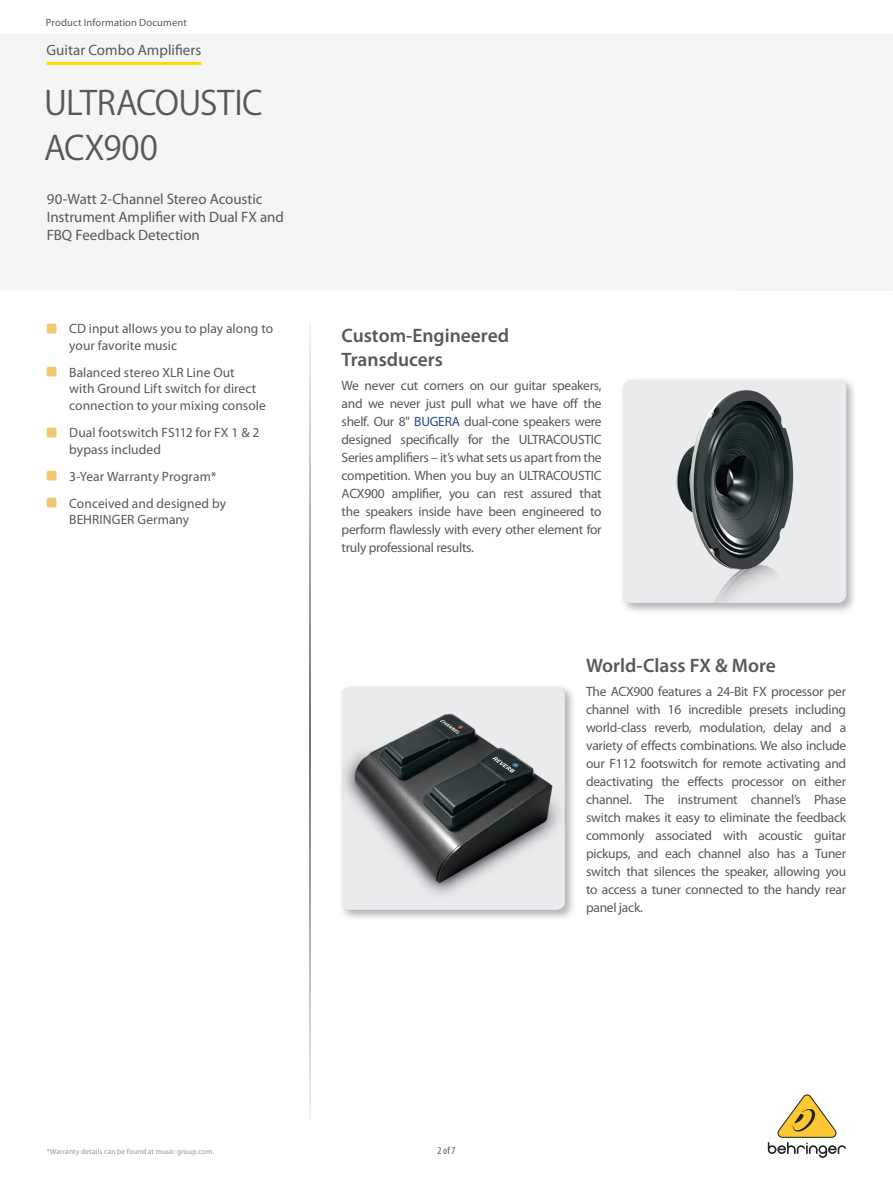
<style>
.page{position:relative;width:893px;height:1188px;background:#fff}
.page>*{position:absolute;margin:0;border:0;box-sizing:border-box;transform-origin:0 0}
.t1{font:33px/44.8px "Koz Go Pro Regular 90 pv RKSJ H";letter-spacing:-.02em;color:#57585a}
.t2{font:600 19.5px/24px "Myriad Pro";color:#57585a}
.t3{font:15px/18px "Myriad Pro";letter-spacing:-.005em;color:#57585a}
.t4{font:13.5px/18px "Myriad Pro";color:#57585a}
.t5{font:10.5px "Myriad Pro";letter-spacing:.015em;color:#57585a}
.t6{font:condensed 10.5px "Myriad Pro";color:#57585a}
.t7{font:7.5px "Myriad Pro";letter-spacing:.015em;color:#939598}
.s1{color:#2f4983}
</style>
<div class="page">
<hr style="left:47px;top:62px;width:154px;height:3px;background:#ffdc01">
<svg style="left:310px;top:323px;width:1px;height:798px"></svg>
<svg style="left:768px;top:1094px;width:78px;height:64px"></svg>
<img style="left:622px;top:378px;width:234px;height:234px">
<img style="left:623px;top:380px;width:223px;height:223px;border-radius:9px">
<img style="left:341px;top:686px;width:232px;height:233px">
<img style="left:342px;top:687px;width:223px;height:223px;border-radius:9px">
<p class="t5" style="left:46px;top:18px;width:142px">Product Information Document</p>
<p class="t3" style="left:47px;top:42px;width:156px">Guitar Combo Amplifiers</p>
<h1 class="t1" style="left:44px;top:85px;width:220px">ULTRACOUSTIC<br>ACX900</h1>
<p class="t3" style="left:47px;top:191px;width:239px">90-Watt 2-Channel Stereo Acoustic<br>Instrument Amplifier with Dual FX and<br>FBQ Feedback Detection</p>
<p class="t4" style="left:69px;top:322px;width:205px;line-height:16.5px">CD input allows you to play along to your favorite music</p>
<p class="t4" style="left:69px;top:365px;width:198px;line-height:16.5px">Balanced stereo XLR Line Out<br>with Ground Lift switch for direct connection to your mixing console</p>
<p class="t4" style="left:69px;top:425px;width:192px;line-height:16.5px">Dual footswitch FS112 for FX 1 &amp; 2 bypass included</p>
<p class="t4" style="left:69px;top:464px;width:158px;line-height:27.2px">3-Year Warranty Program*<br>Conceived and designed by</p>
<p class="t4" style="left:69px;top:512px;width:122px">BEHRINGER Germany</p>
<h2 class="t2" style="left:342px;top:325px;width:169px">Custom-Engineered<br>Transducers</h2>
<p class="t4" style="left:342px;top:378px;width:262px;text-align:justify">We never cut corners on our guitar speakers, and we never just pull what we have off the shelf. Our 8" <span class="s1">BUGERA</span> dual-cone speakers were designed specifically for the ULTRACOUSTIC Series amplifiers – it’s what sets us apart from the competition. When you buy an ULTRACOUSTIC ACX900 amplifier, you can rest assured that the speakers inside have been engineered to perform flawlessly with every other element for truly professional results.</p>
<h2 class="t2" style="left:586px;top:655px;width:191px">World-Class FX &amp; More</h2>
<p class="t4" style="left:586px;top:684px;width:262px;text-align:justify">The ACX900 features a 24-Bit FX processor per channel with 16 incredible presets including world-class reverb, modulation, delay and a variety of effects combinations. We also include our F112 footswitch for remote activating and deactivating the effects processor on either channel. The instrument channel’s Phase switch makes it easy to eliminate the feedback commonly associated with acoustic guitar pickups, and each channel also has a Tuner switch that silences the speaker, allowing you to access a tuner connected to the handy rear panel jack.</p>
<p class="t7" style="left:47px;top:1149px;width:169px">*Warranty details can be found at music-group.com.</p>
<p class="t6" style="left:437px;top:1147px;width:20px">2 of 7</p>
</div>
